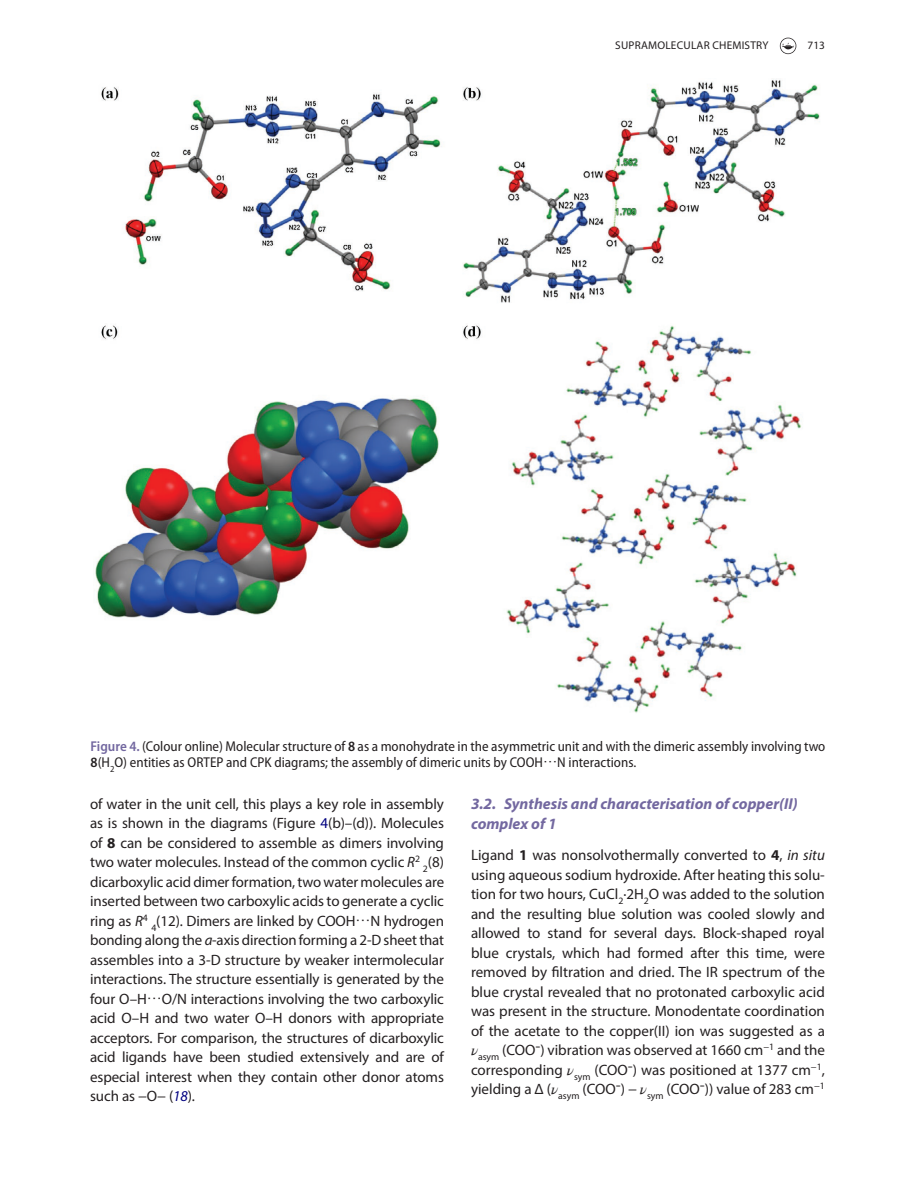
<style>
.page{position:relative;width:915px;height:1191px;background:#fff}
.page>*{position:absolute;margin:0;border:0;box-sizing:border-box;transform-origin:0 0}
.t1{font:italic 700 15.75px/19.5px "Myriad Pro";color:#7368a0}
.t2{font:15px/19.5px "Myriad Pro";letter-spacing:-.005em;color:#231f20;text-align:justify}
.t3{font:semi-condensed 14.25px/16.5px "Myriad Pro";color:#231f20}
.t4{font:11.25px "Myriad Pro";letter-spacing:.02em;color:#231f20}
.s1{font-weight:600;color:#7368a0}
.s2{font-weight:600}
.s3{font-family:"Arial Unicode MS";font-stretch:normal}
.s4{color:#000080}
.s5{font-weight:700}
.s6{font-style:italic}
.s7{font-family:"Arial Unicode MS"}
.s8{font-style:italic;color:#000080}
.s9{font-family:"STIX";font-style:italic}
</style>
<div class="page">
<svg style="left:779px;top:38px;width:17px;height:16px"></svg>
<img style="left:95px;top:80px;width:725px;height:633px">
<p class="t4" style="left:615px;top:39px;width:111px">Supramolecu lar Chemist</p>
<p class="t4" style="left:756px;top:39px;width:14px">ry</p>
<p class="t4" style="left:807px;top:39px;width:19px">713</p>
<p class="t3" style="left:91px;top:738px;width:736px"><span class="s1">Figure 4.</span> (Colour online) Molecular structure of <span class="s2">8</span> as a monohydrate in the asymmetric unit and with the dimeric assembly involving two<br><span class="s2">8</span>(H <sub>2</sub>O) entities as ORTEP</p>
<p class="t3" style="left:226px;top:754px;width:293px">and CPK diagrams; the assembly of dimeric units by COOH</p>
<p class="t3" style="left:543px;top:754px;width:95px"><span class="s3">⋯</span>N interactions.</p>
<p class="t2" style="left:90px;top:793px;width:355px">of water in the unit cell, this plays a key role in assembly as is shown in the diagrams (Figure <span class="s4">4</span>(b)–(d)). Molecules of <span class="s5">8</span> can be considered to assemble as dimers involving two water molecules. Instead of the common cyclic <span class="s6">R</span><sup>2</sup> <sub>2</sub>(8) dicarboxylic acid dimer formation, two water molecules are inserted between two carboxylic acids to generate a cyclic ring as <span class="s6">R</span><sup>4</sup> <sub>4</sub>(12). Dimers are linked by COOH<span class="s7">⋯</span>N hydrogen bonding along the <span class="s6">a</span>-axis direction forming a 2-D sheet that assembles into a 3-D structure by weaker intermolecular interactions. The structure essentially is generated by the four O–H<span class="s7">⋯</span>O/N interactions involving the two carboxylic acid O–H and two water O–H donors with appropriate acceptors. For comparison, the structures of dicarboxylic acid ligands have been studied extensively and are of especial interest when they contain other donor atoms such as −O− (<span class="s8">18</span>).</p>
<p class="t1" style="left:471px;top:793px;width:328px">3.2. Synthesis and characterisation of copper(II) complex of 1</p>
<p class="t2" style="left:471px;top:845px;width:355px">Ligand <span class="s5">1</span> was nonsolvothermally converted to <span class="s5">4</span>, <span class="s6">in situ </span>using aqueous sodium hydroxide. After heating this solu&shy;tion for two hours, CuCl<sub>2</sub>·2H<sub>2</sub>O was added to the solution and the resulting blue solution was cooled slowly and allowed to stand for several days. Block-shaped royal blue crystals, which had formed after this time, were removed by filtration and dried. The IR spectrum of the blue crystal revealed that no protonated carboxylic acid was present in the structure. Monodentate coordination of the acetate to the copper(II) ion was suggested as a <span class="s9">ν</span><sub>asym</sub> (COO<span class="s7">⁻</span>) vibration was observed at 1660 cm<sup>−1</sup> and the corresponding <span class="s9">ν</span><sub>sym</sub> (COO<span class="s7">⁻</span>) was positioned at 1377 cm<sup>−1</sup>, yielding a Δ (<span class="s9">ν</span><sub>asym</sub> (COO<span class="s7">⁻</span>) − <span class="s9">ν</span><sub>sym</sub> (COO<span class="s7">⁻</span>)) value of 283 cm<sup>−1</sup></p>
</div>
